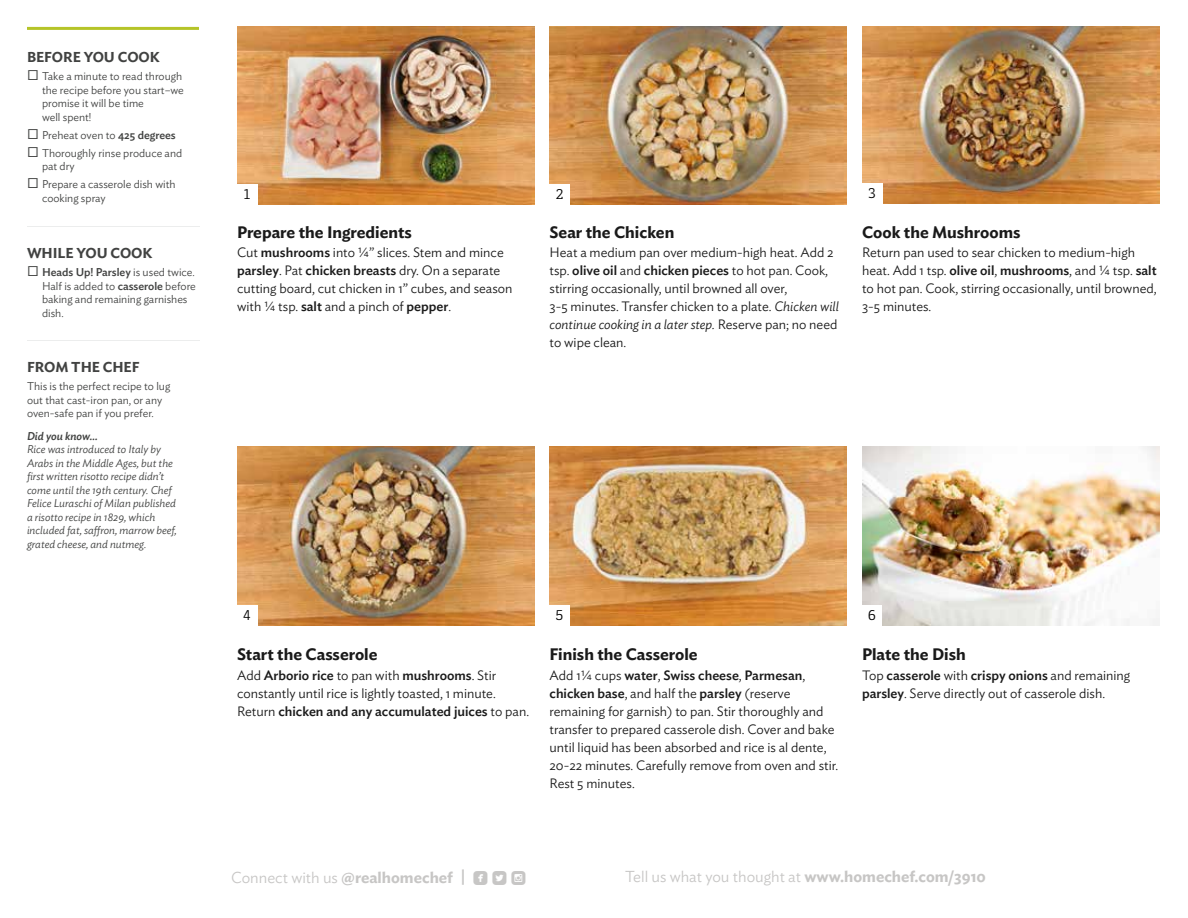
<style>
.page{position:relative;width:1188px;height:918px;background:#fff}
.page>*{position:absolute;margin:0;border:0;box-sizing:border-box;transform-origin:0 0}
.t1{font:17.1px "Mono Social Icons Font";color:#c7c6c5}
.t2{font:600 16.5px "Ideal Sans";color:#1a1a1a}
.t3{font:300 15.75px "Ideal Sans";color:#c7c6c5}
.t4{font:600 14.25px "Ideal Sans";letter-spacing:-.005em;color:#414241}
.t5{font:300 13.5px/18px "Ideal Sans";color:#1a1a1a}
.t6{font:13.5px "Decour";color:#000}
.t7{font:300 11.25px/13.5px "Ideal Sans";color:#414241}
.t8{font:italic 300 11.25px/13.5px "Ideal Sans";color:#414241}
.t9{font:italic 500 11.25px "Ideal Sans";color:#414241}
.s1{font-weight:500}
.s2{font-style:italic}
.s3{font-family:"Ideal Sans";font-weight:300;font-size:15.75px}
.s4{font-family:"Ideal Sans";font-weight:600;font-size:15.75px}
.s5{font-weight:600}
</style>
<div class="page">
<img style="left:237px;top:27px;width:297px;height:177px">
<img style="left:237px;top:447px;width:297px;height:178px">
<img style="left:862px;top:26px;width:297px;height:177px">
<img style="left:862px;top:447px;width:297px;height:178px">
<img style="left:550px;top:27px;width:297px;height:177px">
<img style="left:550px;top:447px;width:297px;height:178px">
<div style="left:237px;top:184px;width:20px;height:20px;background:#fff"></div>
<div style="left:237px;top:605px;width:20px;height:20px;background:#fff"></div>
<div style="left:550px;top:605px;width:20px;height:20px;background:#fff"></div>
<div style="left:862px;top:605px;width:20px;height:20px;background:#fff"></div>
<div style="left:550px;top:184px;width:20px;height:20px;background:#fff"></div>
<div style="left:862px;top:183px;width:20px;height:20px;background:#fff"></div>
<hr style="left:27px;top:27px;width:172px;height:3px;background:#b5c428">
<hr style="left:27px;top:340px;width:172px;height:1px;background:#eceded">
<hr style="left:27px;top:226px;width:172px;height:1px;background:#eceded">
<p class="t4" style="left:27px;top:46px;width:134px">BEFORE YOU COOK</p>
<p class="t7" style="left:42px;top:69px;width:143px">Take a minute to read through the recipe before you start–we promise it will be time<br>well spent!</p>
<p class="t7" style="left:42px;top:125px;width:142px;line-height:18px">Preheat oven to <span class="s1">425 degrees<br></span>Thoroughly rinse produce and</p>
<p class="t7" style="left:42px;top:156px;width:135px;line-height:18px">pat dry<br>Prepare a casserole dish with</p>
<p class="t7" style="left:42px;top:190px;width:65px">cooking spray</p>
<p class="t4" style="left:27px;top:242px;width:127px">WHILE YOU COOK</p>
<p class="t7" style="left:42px;top:264px;width:155px"><span class="s1">Heads Up! Parsley</span> is used twice.<br>Half is added to <span class="s1">casserole</span> before baking and remaining garnishes dish.</p>
<p class="t4" style="left:27px;top:356px;width:114px">FROM THE CHEF</p>
<p class="t7" style="left:27px;top:379px;width:145px">This is the perfect recipe to lug out that cast-iron pan, or any oven-safe pan if you prefer.</p>
<p class="t9" style="left:27px;top:427px;width:72px">Did you know...</p>
<p class="t8" style="left:27px;top:442px;width:151px">Rice was introduced to Italy by<br>Arabs in the Middle Ages, but the first written risotto recipe didn’t come until the 19th century. Chef<br>Felice Luraschi of Milan published a risotto recipe in 1829, which included fat, saffron, marrow beef, grated cheese, and nutmeg.</p>
<p class="t6" style="left:244px;top:186px;width:8px">1</p>
<p class="t2" style="left:237px;top:219px;width:176px">Prepare the Ingredients</p>
<p class="t5" style="left:237px;top:242px;width:277px">Cut <span class="s1">mushrooms</span> into ¼” slices. Stem and mince <span class="s1">parsley</span>. Pat <span class="s1">chicken breasts</span> dry. On a separate cutting board, cut chicken in 1” cubes, and season with ¼ tsp. <span class="s1">salt</span> and a pinch of <span class="s1">pepper</span>.</p>
<p class="t6" style="left:556px;top:186px;width:9px">2</p>
<p class="t6" style="left:868px;top:185px;width:9px">3</p>
<p class="t2" style="left:550px;top:219px;width:126px">Sear the Chicken</p>
<p class="t5" style="left:550px;top:242px;width:291px">Heat a medium pan over medium-high heat. Add 2 tsp. <span class="s1">olive oil</span> and <span class="s1">chicken pieces</span> to hot pan. Cook, stirring occasionally, until browned all over,<br>3-5 minutes. Transfer chicken to a plate. <span class="s2">Chicken will continue cooking in a later step.</span> Reserve pan; no need to wipe clean.</p>
<p class="t2" style="left:862px;top:219px;width:160px">Cook the Mushrooms</p>
<p class="t5" style="left:862px;top:242px;width:296px">Return pan used to sear chicken to medium-high heat. Add 1 tsp. <span class="s1">olive oil</span>, <span class="s1">mushrooms</span>, and ¼ tsp. <span class="s1">salt </span>to hot pan. Cook, stirring occasionally, until browned, 3-5 minutes.</p>
<p class="t6" style="left:243px;top:607px;width:9px">4</p>
<p class="t6" style="left:556px;top:607px;width:9px">5</p>
<p class="t6" style="left:868px;top:607px;width:10px">6</p>
<p class="t2" style="left:237px;top:642px;width:142px">Start the Casserole</p>
<p class="t5" style="left:237px;top:665px;width:294px">Add <span class="s1">Arborio rice</span> to pan with <span class="s1">mushrooms</span>. Stir constantly until rice is lightly toasted, 1 minute.<br>Return <span class="s1">chicken and any accumulated juices</span> to pan.</p>
<p class="t2" style="left:550px;top:642px;width:150px">Finish the Casserole</p>
<p class="t5" style="left:550px;top:665px;width:290px">Add 1¼ cups <span class="s1">water</span>, <span class="s1">Swiss cheese</span>, <span class="s1">Parmesan</span>, <span class="s1">chicken base</span>, and half the <span class="s1">parsley</span> (reserve remaining for garnish) to pan. Stir thoroughly and transfer to prepared casserole dish. Cover and bake until liquid has been absorbed and rice is al dente, 20-22 minutes. Carefully remove from oven and stir.<br>Rest 5 minutes.</p>
<p class="t2" style="left:862px;top:642px;width:105px">Plate the Dish</p>
<p class="t5" style="left:862px;top:665px;width:270px">Top <span class="s1">casserole</span> with <span class="s1">crispy onions</span> and remaining <span class="s1">parsley</span>. Serve directly out of casserole dish.</p>
<p class="t1" style="left:231px;top:869px;width:296px"><span class="s3">Connect with us</span> <span class="s4">@realhomechef |</span> ROUNDEDFACEBOOK ROUNDEDTWITTERBIRD ROUNDEDINSTAGRAM</p>
<p class="t3" style="left:625px;top:864px;width:362px">Tell us what you thought at <span class="s5">www.homechef.com/3910</span></p>
</div>
